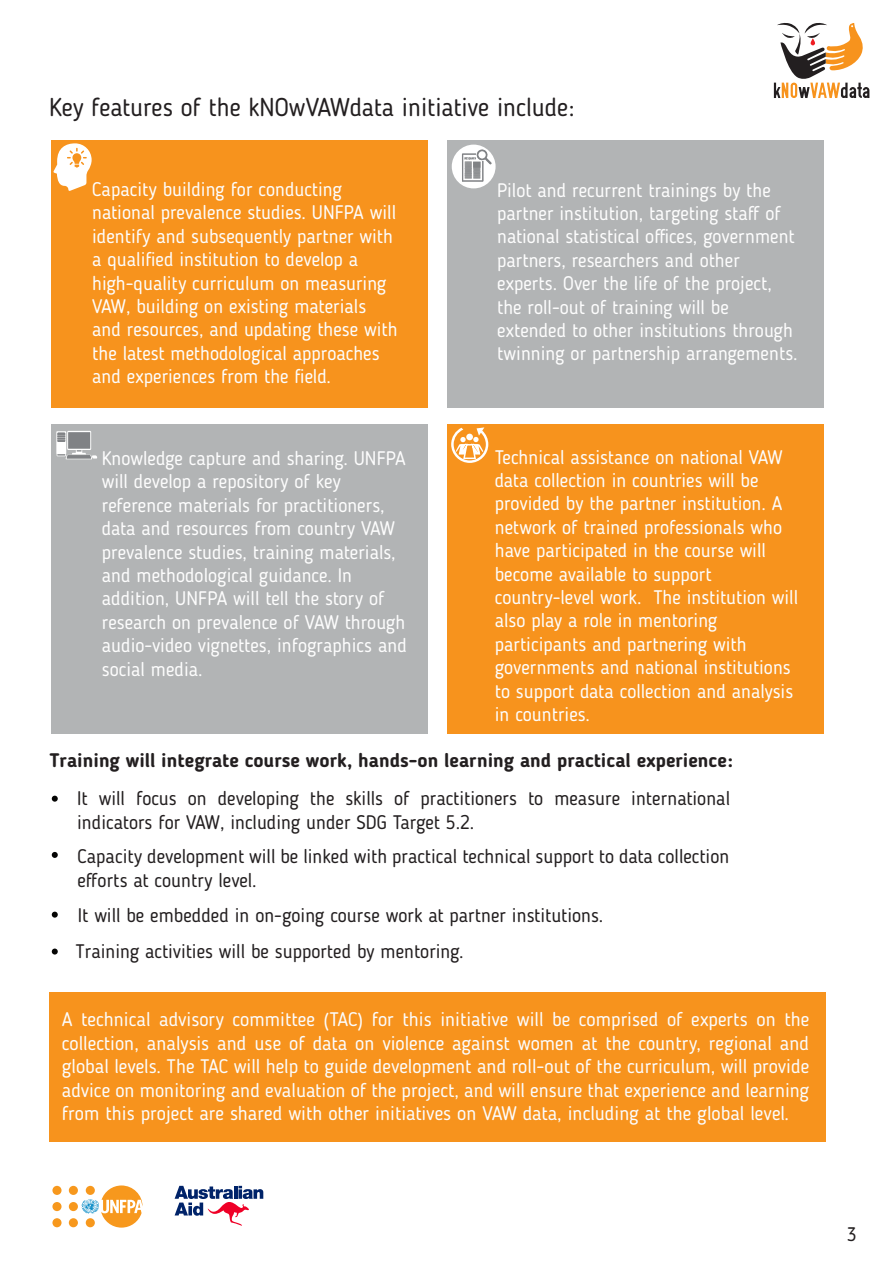
<style>
.page{position:relative;width:893px;height:1263px;background:#fff}
.page>*{position:absolute;margin:0;border:0;box-sizing:border-box;transform-origin:0 0}
.t1{font:25.5px "Blogger Sans";color:#231f20}
.t2{font:19.5px/23.4px "Blogger Sans";color:#fdfdfd}
.t3{font:19.5px/23.4px "Blogger Sans";color:#fcfcfc;text-align:justify}
.t4{font:19.5px/23.4px "Blogger Sans";color:#231f20}
.t5{font:700 19.5px "Blogger Sans";color:#231f20}
</style>
<div class="page">
<svg style="left:175px;top:1186px;width:88px;height:40px"></svg>
<div style="left:69px;top:1202px;width:9px;height:9px;background:#f7981d;border-radius:50%"></div>
<div style="left:69px;top:1218px;width:9px;height:9px;background:#f7981d;border-radius:50%"></div>
<div style="left:69px;top:1186px;width:9px;height:9px;background:#f7981d;border-radius:50%"></div>
<div style="left:52px;top:1202px;width:10px;height:9px;background:#f7981d;border-radius:50%"></div>
<div style="left:52px;top:1218px;width:10px;height:9px;background:#f7981d;border-radius:50%"></div>
<div style="left:52px;top:1186px;width:10px;height:9px;background:#f7981d;border-radius:50%"></div>
<svg style="left:82px;top:1185px;width:61px;height:42px"></svg>
<div style="left:447px;top:424px;width:376px;height:310px;background:#f7931d"></div>
<div style="left:51px;top:424px;width:376px;height:310px;background:#b2b4b5"></div>
<div style="left:51px;top:140px;width:376px;height:267px;background:#f7931d"></div>
<div style="left:447px;top:140px;width:376px;height:267px;background:#b2b4b5"></div>
<svg style="left:451px;top:427px;width:37px;height:36px"></svg>
<svg style="left:452px;top:145px;width:44px;height:44px"></svg>
<div style="left:478px;top:151px;width:8px;height:7px;background:#fff;border-radius:50%"></div>
<svg style="left:56px;top:431px;width:41px;height:28px"></svg>
<svg style="left:53px;top:143px;width:39px;height:48px"></svg>
<svg style="left:52px;top:796px;width:6px;height:6px"></svg>
<svg style="left:52px;top:852px;width:6px;height:6px"></svg>
<svg style="left:52px;top:912px;width:6px;height:6px"></svg>
<svg style="left:52px;top:948px;width:6px;height:6px"></svg>
<div style="left:49px;top:992px;width:777px;height:150px;background:#f7931d"></div>
<svg style="left:774px;top:22px;width:95px;height:76px"></svg>
<h1 class="t1" style="left:49px;top:92px;width:527px">Key features of the kNOwVAWdata initiative include:</h1>
<p class="t2" style="left:92px;top:177px;width:307px">Capacity building for conducting national prevalence studies. UNFPA will identify and subsequently partner with a qualified institution to develop a high-quality curriculum on measuring VAW, building on existing materials and resources, and updating these with the latest methodological approaches and experiences from the field.</p>
<p class="t2" style="left:497px;top:178px;width:302px">Pilot and recurrent trainings by the partner institution, targeting staff of national statistical offices, government partners, researchers and other experts. Over the life of the project, the roll-out of training will be extended to other institutions through twinning or partnership arrangements.</p>
<p class="t2" style="left:102px;top:446px;width:306px">Knowledge capture and sharing. UNFPA will develop a repository of key reference materials for practitioners, data and resources from country VAW prevalence studies, training materials, and methodological guidance. In addition, UNFPA will tell the story of research on prevalence of VAW through audio-video vignettes, infographics and social media.</p>
<p class="t2" style="left:495px;top:445px;width:305px">Technical assistance on national VAW data collection in countries will be provided by the partner institution. A network of trained professionals who have participated in the course will become available to support country-level work. The institution will also play a role in mentoring participants and partnering with governments and national institutions to support data collection and analysis in countries.</p>
<p class="t5" style="left:49px;top:748px;width:685px">Training will integrate course work, hands-on learning and practical experience:</p>
<p class="t4" style="left:77px;top:787px;width:654px">It will focus on developing the skills of practitioners to measure international indicators for VAW, including under SDG Target 5.2.</p>
<p class="t4" style="left:77px;top:845px;width:653px">Capacity development will be linked with practical technical support to data collection efforts at country level.</p>
<p class="t4" style="left:78px;top:904px;width:527px">It will be embedded in on-going course work at partner institutions.</p>
<p class="t4" style="left:75px;top:939px;width:390px">Training activities will be supported by mentoring.</p>
<p class="t3" style="left:62px;top:1008px;width:749px">A technical advisory committee (TAC) for this initiative will be comprised of experts on the collection, analysis and use of data on violence against women at the country, regional and global levels. The TAC will help to guide development and roll-out of the curriculum, will provide advice on monitoring and evaluation of the project, and will ensure that experience and learning from this project are shared with other initiatives on VAW data, including at the global level.</p>
<p class="t4" style="left:847px;top:1222px;width:11px">3</p>
</div>
